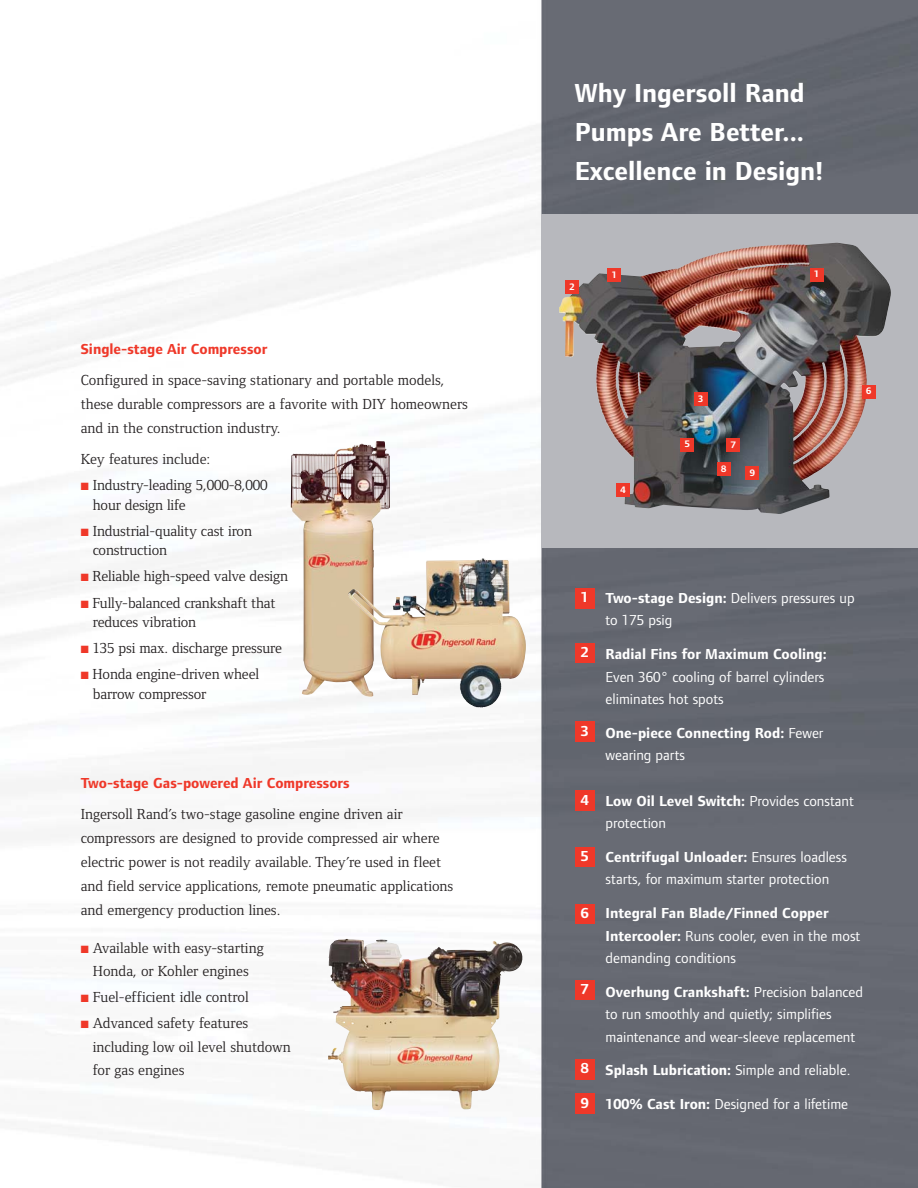
<style>
.page{position:relative;width:918px;height:1188px;background:#fff}
.page>*{position:absolute;margin:0;border:0;box-sizing:border-box;transform-origin:0 0}
.t1{font:700 27px/39px "Foundry Form Sans";color:#fff}
.t2{font:15px/24px "Foundry Form Serif";color:#231f20}
.t3{font:15px/22.6px "Foundry Form Sans";color:#fff}
.t4{font:700 15px/22.6px "Foundry Form Sans";color:#fff}
.t5{font:700 15px "Foundry Form Sans";color:#ef3829}
.t6{font:700 9.75px "Foundry Form Sans";color:#fff}
.s1{color:#ef3829}
.s2{font-weight:700}
.s3{font-weight:400}
</style>
<div class="page">
<img style="left:0;top:0;width:918px;height:1188px">
<div style="left:542px;top:214px;width:376px;height:334px;background:#b7b8bd"></div>
<img style="left:559px;top:253px;width:331px;height:261px">
<div style="left:575px;top:588px;width:20px;height:20px;background:#ef3829"></div>
<div style="left:608px;top:268px;width:13px;height:14px;background:#ef3829"></div>
<div style="left:810px;top:268px;width:14px;height:13px;background:#ef3829"></div>
<div style="left:565px;top:281px;width:14px;height:13px;background:#ef3829"></div>
<div style="left:694px;top:392px;width:13px;height:14px;background:#ef3829"></div>
<div style="left:616px;top:484px;width:14px;height:13px;background:#ef3829"></div>
<div style="left:681px;top:438px;width:13px;height:13px;background:#ef3829"></div>
<div style="left:862px;top:385px;width:13px;height:13px;background:#ef3829"></div>
<div style="left:727px;top:438px;width:13px;height:14px;background:#ef3829"></div>
<div style="left:717px;top:462px;width:13px;height:14px;background:#ef3829"></div>
<div style="left:746px;top:466px;width:13px;height:14px;background:#ef3829"></div>
<div style="left:575px;top:643px;width:20px;height:20px;background:#ef3829"></div>
<div style="left:575px;top:722px;width:20px;height:20px;background:#ef3829"></div>
<div style="left:575px;top:791px;width:20px;height:20px;background:#ef3829"></div>
<div style="left:575px;top:847px;width:20px;height:20px;background:#ef3829"></div>
<div style="left:575px;top:904px;width:20px;height:20px;background:#ef3829"></div>
<div style="left:575px;top:980px;width:20px;height:20px;background:#ef3829"></div>
<div style="left:575px;top:1059px;width:20px;height:20px;background:#ef3829"></div>
<div style="left:575px;top:1094px;width:20px;height:20px;background:#ef3829"></div>
<img style="left:328px;top:939px;width:195px;height:171px">
<img style="left:293px;top:451px;width:95px;height:24px">
<img style="left:348px;top:558px;width:178px;height:150px">
<p class="t5" style="left:81px;top:344px;width:188px">Single-stage Air Compressor</p>
<p class="t2" style="left:81px;top:370px;width:389px">Configured in space-saving stationary and portable models, these durable compressors are a favorite with DIY homeowners and in the construction industry.</p>
<p class="t2" style="left:81px;top:448px;width:131px">Key features include:</p>
<p class="t2" style="left:93px;top:477px;width:176px;line-height:19.5px;text-indent:-12px"><span class="s1">■</span> Industry-leading 5,000-8,000 hour design life</p>
<p class="t2" style="left:93px;top:522px;width:161px;line-height:19.5px;text-indent:-12px"><span class="s1">■</span> Industrial-quality cast iron construction</p>
<p class="t2" style="left:81px;top:566px;width:209px"><span class="s1">■</span> Reliable high-speed valve design</p>
<p class="t2" style="left:93px;top:594px;width:184px;line-height:19.5px;text-indent:-12px"><span class="s1">■</span> Fully-balanced crankshaft that reduces vibration</p>
<p class="t2" style="left:81px;top:638px;width:203px"><span class="s1">■</span> 135 psi max. discharge pressure</p>
<p class="t2" style="left:93px;top:666px;width:168px;line-height:19.5px;text-indent:-12px"><span class="s1">■</span> Honda engine-driven wheel barrow compressor</p>
<p class="t5" style="left:81px;top:777px;width:270px">Two-stage Gas-powered Air Compressors</p>
<p class="t2" style="left:81px;top:803px;width:374px">Ingersoll Rand’s two-stage gasoline engine driven air compressors are designed to provide compressed air where electric power is not readily available. They’re used in fleet and field service applications, remote pneumatic applications and emergency production lines.</p>
<p class="t2" style="left:81px;top:938px;width:184px;line-height:23.2px;text-align:center"><span class="s1">■</span> Available with easy-starting<br>Honda, or Kohler engines</p>
<p class="t2" style="left:81px;top:987px;width:169px"><span class="s1">■</span> Fuel-efficient idle control</p>
<p class="t2" style="left:93px;top:1013px;width:200px;line-height:23.2px;text-indent:-12px"><span class="s1">■</span> Advanced safety features including low oil level shutdown for gas engines</p>
<h1 class="t1" style="left:575px;top:75px;width:250px">Why Ingersoll Rand<br>Pumps Are Better...<br>Excellence in Design!</h1>
<p class="t6" style="left:569px;top:283px;width:7px">2</p>
<p class="t6" style="left:612px;top:271px;width:7px">1</p>
<p class="t6" style="left:814px;top:270px;width:7px">1</p>
<p class="t6" style="left:621px;top:486px;width:7px">4</p>
<p class="t6" style="left:698px;top:395px;width:7px">3</p>
<p class="t6" style="left:685px;top:440px;width:7px">5</p>
<p class="t6" style="left:731px;top:441px;width:7px">7</p>
<p class="t6" style="left:721px;top:465px;width:7px">8</p>
<p class="t6" style="left:750px;top:469px;width:7px">9</p>
<p class="t6" style="left:866px;top:387px;width:7px">6</p>
<p class="t4" style="left:581px;top:587px;width:9px">1</p>
<p class="t4" style="left:581px;top:642px;width:9px">2</p>
<p class="t4" style="left:581px;top:720px;width:9px">3</p>
<p class="t4" style="left:581px;top:789px;width:9px">4</p>
<p class="t4" style="left:581px;top:846px;width:9px">5</p>
<p class="t4" style="left:581px;top:902px;width:9px">6</p>
<p class="t4" style="left:581px;top:979px;width:9px">7</p>
<p class="t4" style="left:581px;top:1058px;width:9px">8</p>
<p class="t4" style="left:581px;top:1092px;width:9px">9</p>
<p class="t3" style="left:606px;top:587px;width:251px"><span class="s2">Two-stage Design:</span> Delivers pressures up to 175 psig</p>
<p class="t4" style="left:606px;top:644px;width:223px">Radial Fins for Maximum Cooling:</p>
<p class="t3" style="left:606px;top:666px;width:220px">Even 360° cooling of barrel cylinders eliminates hot spots</p>
<p class="t4" style="left:606px;top:722px;width:219px">One-piece Connecting Rod: <span class="s3">Fewer wearing parts</span></p>
<p class="t3" style="left:606px;top:790px;width:250px"><span class="s2">Low Oil Level Switch:</span> Provides constant protection</p>
<p class="t3" style="left:606px;top:847px;width:243px"><span class="s2">Centrifugal Unloader:</span> Ensures loadless starts, for maximum starter protection</p>
<p class="t3" style="left:606px;top:903px;width:256px"><span class="s2">Integral Fan Blade/Finned Copper<br>Intercooler:</span> Runs cooler, even in the most demanding conditions</p>
<p class="t3" style="left:606px;top:981px;width:259px"><span class="s2">Overhung Crankshaft:</span> Precision balanced to run smoothly and quietly; simplifies maintenance and wear-sleeve replacement</p>
<p class="t4" style="left:606px;top:1060px;width:246px">Splash Lubrication: <span class="s3">Simple and reliable.</span></p>
<p class="t3" style="left:606px;top:1094px;width:244px"><span class="s2">100% Cast Iron:</span> Designed for a lifetime</p>
</div>
